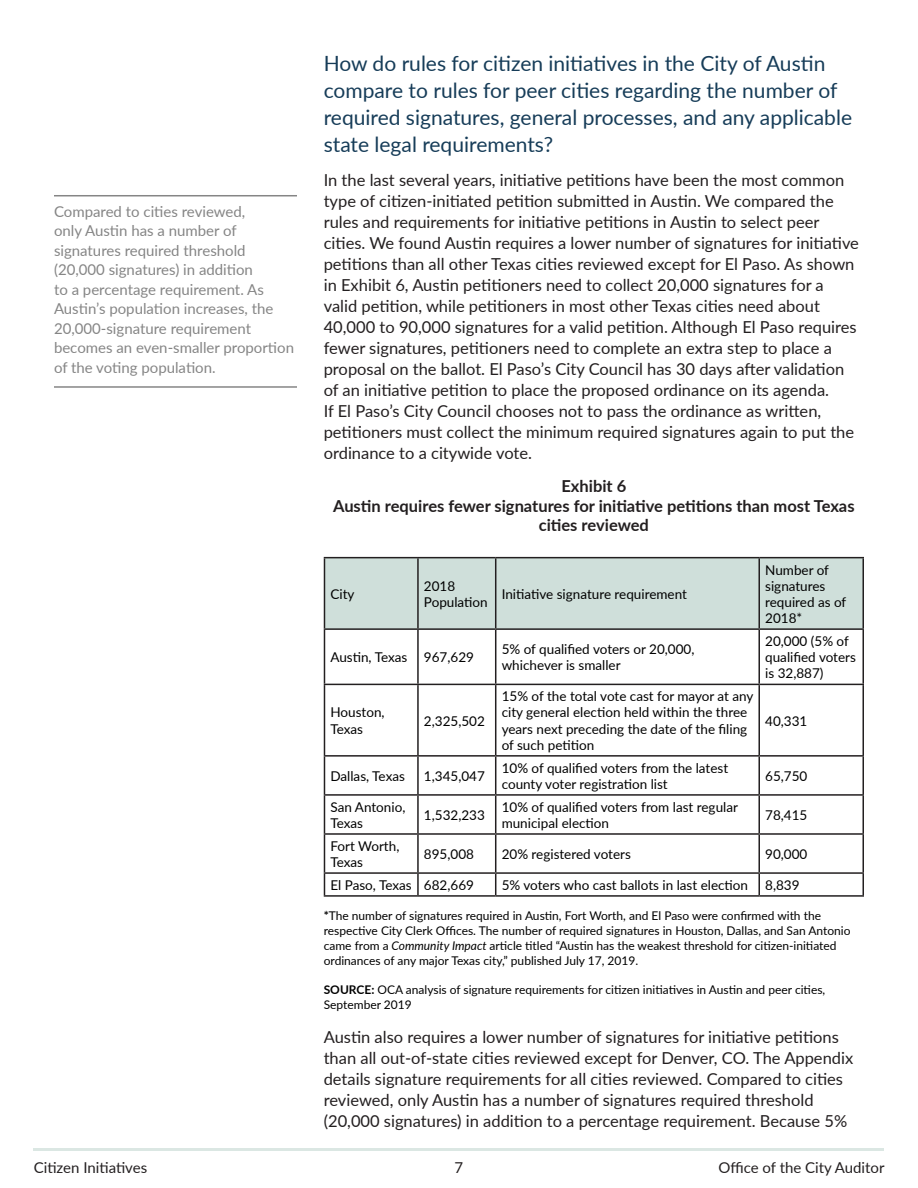
<style>
.page{position:relative;width:918px;height:1188px;background:#fff}
.page>*{position:absolute;margin:0;border:0;box-sizing:border-box;transform-origin:0 0}
.Body_Text{font:21px/27px "Lato";color:#163c58}
.Body_Text-2{font:16.5px/21px "Lato";color:#231f20}
.Exhibit_Title{font:700 16.5px/19.5px "Lato";color:#231f20;text-align:center}
.Sidebar_comment{font:15px/19.5px "Lato";color:#858585}
.t1{font:15px "Lato";color:#231f20}
.t2{font:13.5px/16.2px "Lato";color:#000}
.Body_Text-3{font:12px/15px "Lato";color:#000}
.s1{font-weight:700}
.s2{font-style:italic}
</style>
<div class="page">
<hr style="left:34px;top:1149px;width:850px;height:2px;background:#dbe7e3">
<div style="left:325px;top:558px;width:537px;height:70px;background:#cfdfda"></div>
<hr style="left:324px;top:630px;width:1px;height:54px;background:#231f20">
<hr style="left:417px;top:630px;width:2px;height:54px;background:#231f20">
<hr style="left:495px;top:630px;width:1px;height:54px;background:#231f20">
<hr style="left:758px;top:630px;width:2px;height:54px;background:#231f20">
<hr style="left:862px;top:630px;width:2px;height:54px;background:#231f20">
<hr style="left:324px;top:684px;width:94px;height:1px;background:#231f20">
<hr style="left:324px;top:685px;width:1px;height:70px;background:#231f20">
<hr style="left:418px;top:684px;width:78px;height:1px;background:#231f20">
<hr style="left:417px;top:685px;width:2px;height:70px;background:#231f20">
<hr style="left:496px;top:684px;width:263px;height:1px;background:#231f20">
<hr style="left:495px;top:685px;width:1px;height:70px;background:#231f20">
<hr style="left:759px;top:684px;width:105px;height:1px;background:#231f20">
<hr style="left:758px;top:685px;width:2px;height:70px;background:#231f20">
<hr style="left:862px;top:685px;width:2px;height:70px;background:#231f20">
<hr style="left:324px;top:755px;width:94px;height:2px;background:#231f20">
<hr style="left:324px;top:757px;width:1px;height:37px;background:#231f20">
<hr style="left:418px;top:755px;width:78px;height:2px;background:#231f20">
<hr style="left:417px;top:757px;width:2px;height:37px;background:#231f20">
<hr style="left:496px;top:755px;width:263px;height:2px;background:#231f20">
<hr style="left:495px;top:757px;width:1px;height:37px;background:#231f20">
<hr style="left:759px;top:755px;width:105px;height:2px;background:#231f20">
<hr style="left:758px;top:757px;width:2px;height:37px;background:#231f20">
<hr style="left:862px;top:757px;width:2px;height:37px;background:#231f20">
<hr style="left:324px;top:794px;width:94px;height:2px;background:#231f20">
<hr style="left:324px;top:796px;width:1px;height:37px;background:#231f20">
<hr style="left:418px;top:794px;width:78px;height:2px;background:#231f20">
<hr style="left:417px;top:796px;width:2px;height:37px;background:#231f20">
<hr style="left:496px;top:794px;width:263px;height:2px;background:#231f20">
<hr style="left:495px;top:796px;width:1px;height:37px;background:#231f20">
<hr style="left:759px;top:794px;width:105px;height:2px;background:#231f20">
<hr style="left:758px;top:796px;width:2px;height:37px;background:#231f20">
<hr style="left:862px;top:796px;width:2px;height:37px;background:#231f20">
<hr style="left:324px;top:833px;width:94px;height:2px;background:#231f20">
<hr style="left:324px;top:835px;width:1px;height:37px;background:#231f20">
<hr style="left:418px;top:833px;width:78px;height:2px;background:#231f20">
<hr style="left:417px;top:835px;width:2px;height:37px;background:#231f20">
<hr style="left:496px;top:833px;width:263px;height:2px;background:#231f20">
<hr style="left:495px;top:835px;width:1px;height:37px;background:#231f20">
<hr style="left:759px;top:833px;width:105px;height:2px;background:#231f20">
<hr style="left:758px;top:835px;width:2px;height:37px;background:#231f20">
<hr style="left:862px;top:835px;width:2px;height:37px;background:#231f20">
<hr style="left:324px;top:872px;width:94px;height:2px;background:#231f20">
<svg style="left:324px;top:874px;width:1px;height:21px"></svg>
<hr style="left:418px;top:872px;width:78px;height:2px;background:#231f20">
<hr style="left:417px;top:874px;width:2px;height:21px;background:#231f20">
<hr style="left:496px;top:872px;width:263px;height:2px;background:#231f20">
<svg style="left:495px;top:874px;width:1px;height:21px"></svg>
<hr style="left:759px;top:872px;width:105px;height:2px;background:#231f20">
<hr style="left:758px;top:874px;width:2px;height:21px;background:#231f20">
<hr style="left:862px;top:874px;width:2px;height:21px;background:#231f20">
<hr style="left:324px;top:895px;width:94px;height:2px;background:#231f20">
<hr style="left:418px;top:895px;width:78px;height:2px;background:#231f20">
<hr style="left:496px;top:895px;width:263px;height:2px;background:#231f20">
<hr style="left:759px;top:895px;width:105px;height:2px;background:#231f20">
<hr style="left:324px;top:557px;width:94px;height:1px;background:#231f20">
<hr style="left:324px;top:558px;width:1px;height:70px;background:#231f20">
<hr style="left:324px;top:628px;width:94px;height:2px;background:#231f20">
<hr style="left:418px;top:557px;width:78px;height:1px;background:#231f20">
<hr style="left:417px;top:558px;width:2px;height:70px;background:#231f20">
<hr style="left:496px;top:557px;width:263px;height:1px;background:#231f20">
<hr style="left:495px;top:558px;width:1px;height:70px;background:#231f20">
<hr style="left:418px;top:628px;width:78px;height:2px;background:#231f20">
<hr style="left:496px;top:628px;width:263px;height:2px;background:#231f20">
<hr style="left:759px;top:557px;width:105px;height:1px;background:#231f20">
<hr style="left:758px;top:558px;width:2px;height:70px;background:#231f20">
<hr style="left:862px;top:558px;width:2px;height:70px;background:#231f20">
<hr style="left:759px;top:628px;width:105px;height:2px;background:#231f20">
<hr style="left:54px;top:195px;width:243px;height:1px;background:#858585">
<hr style="left:54px;top:386px;width:243px;height:2px;background:#858585">
<p class="Sidebar_comment" style="left:54px;top:201px;width:242px">Compared to cities reviewed,<br>only Austin has a number of signatures required threshold (20,000 signatures) in addition<br>to a percentage requirement. As<br>Austin’s population increases, the<br>20,000-signature requirement becomes an even-smaller proportion of the voting population.</p>
<p class="Body_Text" style="left:324px;top:49px;width:530px">How do rules for citizen initiatives in the City of Austin compare to rules for peer cities regarding the number of required signatures, general processes, and any applicable state legal requirements?</p>
<p class="Body_Text-2" style="left:324px;top:169px;width:537px">In the last several years, initiative petitions have been the most common type of citizen-initiated petition submitted in Austin. We compared the rules and requirements for initiative petitions in Austin to select peer cities. We found Austin requires a lower number of signatures for initiative petitions than all other Texas cities reviewed except for El Paso. As shown in Exhibit 6, Austin petitioners need to collect 20,000 signatures for a valid petition, while petitioners in most other Texas cities need about 40,000 to 90,000 signatures for a valid petition. Although El Paso requires fewer signatures, petitioners need to complete an extra step to place a proposal on the ballot. El Paso’s City Council has 30 days after validation of an initiative petition to place the proposed ordinance on its agenda.<br>If El Paso’s City Council chooses not to pass the ordinance as written, petitioners must collect the minimum required signatures again to put the ordinance to a citywide vote.</p>
<p class="Exhibit_Title" style="left:333px;top:476px;width:523px">Exhibit 6<br>Austin requires fewer signatures for initiative petitions than most Texas cities reviewed</p>
<p class="t2" style="left:330px;top:585px;width:26px">City</p>
<p class="t2" style="left:424px;top:577px;width:65px">2018<br>Population</p>
<p class="t2" style="left:502px;top:585px;width:187px">Initiative signature requirement</p>
<p class="t2" style="left:765px;top:561px;width:83px">Number of signatures required as of<br>2018*</p>
<p class="t2" style="left:330px;top:649px;width:78px">Austin, Texas</p>
<p class="t2" style="left:424px;top:649px;width:52px">967,629</p>
<p class="t2" style="left:502px;top:641px;width:194px">5% of qualified voters or 20,000, whichever is smaller</p>
<p class="t2" style="left:765px;top:632px;width:92px">20,000 (5% of qualified voters is 32,887)</p>
<p class="t2" style="left:330px;top:704px;width:56px">Houston,<br>Texas</p>
<p class="t2" style="left:424px;top:712px;width:62px">2,325,502</p>
<p class="t2" style="left:502px;top:688px;width:253px">15% of the total vote cast for mayor at any city general election held within the three years next preceding the date of the filing of such petition</p>
<p class="t2" style="left:765px;top:712px;width:44px">40,331</p>
<p class="t2" style="left:330px;top:767px;width:76px">Dallas, Texas</p>
<p class="t2" style="left:424px;top:767px;width:62px">1,345,047</p>
<p class="t2" style="left:502px;top:759px;width:228px">10% of qualified voters from the latest county voter registration list</p>
<p class="t2" style="left:765px;top:767px;width:44px">65,750</p>
<p class="t2" style="left:330px;top:798px;width:76px">San Antonio,<br>Texas</p>
<p class="t2" style="left:424px;top:806px;width:62px">1,532,233</p>
<p class="t2" style="left:502px;top:798px;width:238px">10% of qualified voters from last regular municipal election</p>
<p class="t2" style="left:765px;top:806px;width:44px">78,415</p>
<p class="t2" style="left:330px;top:837px;width:70px">Fort Worth,<br>Texas</p>
<p class="t2" style="left:424px;top:845px;width:52px">895,008</p>
<p class="t2" style="left:502px;top:845px;width:131px">20% registered voters</p>
<p class="t2" style="left:765px;top:845px;width:44px">90,000</p>
<p class="t2" style="left:330px;top:876px;width:83px">El Paso, Texas</p>
<p class="t2" style="left:424px;top:876px;width:52px">682,669</p>
<p class="t2" style="left:502px;top:876px;width:248px">5% voters who cast ballots in last election</p>
<p class="t2" style="left:765px;top:876px;width:36px">8,839</p>
<p class="Body_Text-3" style="left:324px;top:908px;width:528px"><span class="s1">*</span>The number of signatures required in Austin, Fort Worth, and El Paso were confirmed with the respective City Clerk Offices. The number of required signatures in Houston, Dallas, and San Antonio came from a <span class="s2">Community Impact</span> article titled “Austin has the weakest threshold for citizen-initiated ordinances of any major Texas city,” published July 17, 2019.</p>
<p class="Body_Text-3" style="left:324px;top:981px;width:503px"><span class="s1">SOURCE:</span> OCA analysis of signature requirements for citizen initiatives in Austin and peer cities,<br>September 2019</p>
<p class="Body_Text-2" style="left:324px;top:1026px;width:531px">Austin also requires a lower number of signatures for initiative petitions than all out-of-state cities reviewed except for Denver, CO. The Appendix details signature requirements for all cities reviewed. Compared to cities reviewed, only Austin has a number of signatures required threshold (20,000 signatures) in addition to a percentage requirement. Because 5%</p>
<p class="t1" style="left:34px;top:1157px;width:115px">Citizen Initiatives</p>
<p class="t1" style="left:455px;top:1157px;width:10px">7</p>
<p class="t1" style="left:719px;top:1157px;width:168px">Office of the City Auditor</p>
</div>
